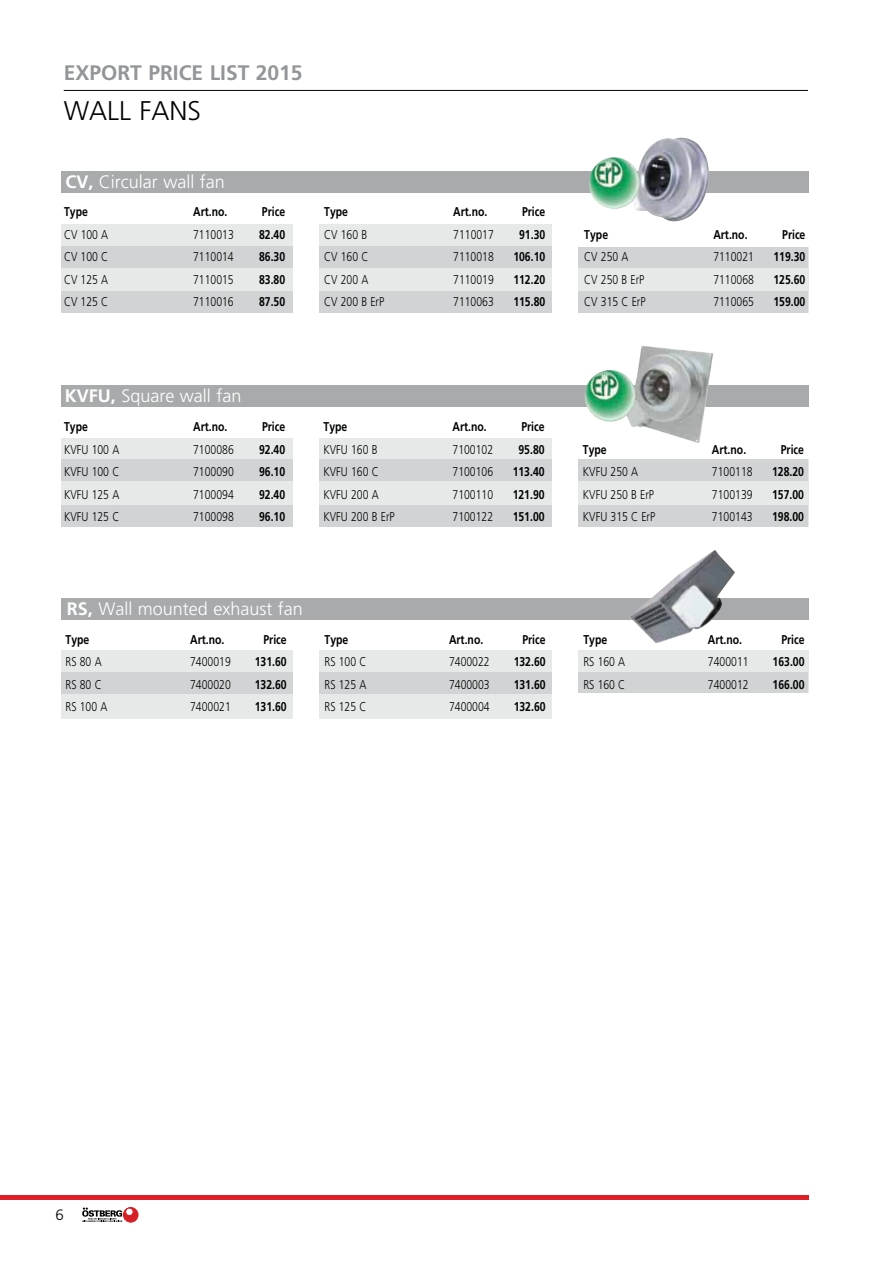
<style>
.page{position:relative;width:893px;height:1263px;background:#fff}
.page>*{position:absolute;margin:0;border:0;box-sizing:border-box;transform-origin:0 0}
.t1{font:300 27px "Frutiger LT Std";color:#010202}
.t2{font:700 21px "Frutiger LT Std";color:#939698}
.t3{font:300 18px "Frutiger LT Std";color:#fff}
.t4{font:300 15px "Frutiger LT Std";color:#010202}
.t5{font:300 12.75px "Frutiger LT Std";color:#010202;scale:.82 1}
.t6{font:700 12.75px "Frutiger LT Std";color:#010202;scale:.82 1}
.s1{font-weight:700}
</style>
<div class="page">
<svg style="left:82px;top:1208px;width:40px;height:14px"></svg>
<div style="left:123px;top:1208px;width:15px;height:14px;background:#d71f27;border-radius:50%"></div>
<div style="left:123px;top:1207px;width:15px;height:15px;border:1px solid #d71f27;border-radius:50%"></div>
<div style="left:126px;top:1208px;width:7px;height:8px;background:#fff;border-radius:50%"></div>
<div style="left:126px;top:1208px;width:7px;height:8px;border:1px solid #d71f27;border-radius:50%"></div>
<div style="left:61px;top:438px;width:747px;height:88px;background:#e7e8e8"></div>
<div style="left:61px;top:460px;width:747px;height:21px;background:#d2d3d4"></div>
<div style="left:61px;top:505px;width:747px;height:21px;background:#d2d3d4"></div>
<div style="left:293px;top:422px;width:26px;height:111px;background:#fff"></div>
<div style="left:552px;top:422px;width:26px;height:110px;background:#fff"></div>
<div style="left:61px;top:385px;width:747px;height:22px;background:#a8aaac"></div>
<div style="left:61px;top:224px;width:747px;height:89px;background:#e7e8e8"></div>
<div style="left:61px;top:246px;width:747px;height:21px;background:#d2d3d4"></div>
<div style="left:61px;top:291px;width:747px;height:22px;background:#d2d3d4"></div>
<div style="left:293px;top:208px;width:26px;height:111px;background:#fff"></div>
<div style="left:552px;top:208px;width:26px;height:111px;background:#fff"></div>
<div style="left:61px;top:171px;width:747px;height:22px;background:#a8aaac"></div>
<div style="left:61px;top:650px;width:747px;height:68px;background:#e7e8e8"></div>
<div style="left:61px;top:672px;width:747px;height:22px;background:#d2d3d4"></div>
<div style="left:293px;top:635px;width:26px;height:110px;background:#fff"></div>
<div style="left:552px;top:634px;width:26px;height:111px;background:#fff"></div>
<div style="left:61px;top:598px;width:747px;height:21px;background:#a8aaac"></div>
<img style="left:629px;top:550px;width:106px;height:93px">
<div style="left:572px;top:693px;width:242px;height:38px;background:#fff"></div>
<hr style="left:0;top:1195px;width:808px;height:4px;background:#de1f26">
<div style="left:575px;top:218px;width:248px;height:29px;background:#fff"></div>
<div style="left:571px;top:431px;width:248px;height:28px;background:#fff"></div>
<img style="left:629px;top:346px;width:84px;height:97px">
<img style="left:584px;top:370px;width:52px;height:51px">
<img style="left:635px;top:138px;width:74px;height:84px">
<img style="left:589px;top:157px;width:51px;height:52px">
<hr style="left:64px;top:90px;width:744px;height:1px;background:#010202">
<h2 class="t2" style="left:64px;top:60px;width:240px">EXPORT PRICE LIST 2015</h2>
<h1 class="t1" style="left:64px;top:99px;width:139px">WALL FANS</h1>
<h3 class="t3" style="left:65px;top:174px;width:161px"><span class="s1">CV,</span> Circular wall fan</h3>
<p class="t6" style="left:64px;top:205px;width:31px">Type</p>
<p class="t6" style="left:193px;top:205px;width:43px">Art.no.</p>
<p class="t6" style="left:262px;top:205px;width:30px">Price</p>
<p class="t5" style="left:64px;top:229px;width:55px">CV 100 A</p>
<p class="t5" style="left:193px;top:229px;width:51px">7110013</p>
<p class="t6" style="left:259px;top:227px;width:33px">82.40</p>
<p class="t5" style="left:64px;top:252px;width:55px">CV 100 C</p>
<p class="t5" style="left:193px;top:252px;width:51px">7110014</p>
<p class="t6" style="left:259px;top:250px;width:33px">86.30</p>
<p class="t5" style="left:64px;top:274px;width:55px">CV 125 A</p>
<p class="t5" style="left:193px;top:274px;width:51px">7110015</p>
<p class="t6" style="left:259px;top:272px;width:33px">83.80</p>
<p class="t5" style="left:64px;top:297px;width:55px">CV 125 C</p>
<p class="t5" style="left:193px;top:297px;width:51px">7110016</p>
<p class="t6" style="left:259px;top:295px;width:33px">87.50</p>
<p class="t6" style="left:324px;top:205px;width:31px">Type</p>
<p class="t6" style="left:453px;top:205px;width:43px">Art.no.</p>
<p class="t6" style="left:522px;top:205px;width:30px">Price</p>
<p class="t5" style="left:324px;top:229px;width:54px">CV 160 B</p>
<p class="t5" style="left:453px;top:229px;width:51px">7110017</p>
<p class="t6" style="left:519px;top:227px;width:33px">91.30</p>
<p class="t5" style="left:324px;top:252px;width:55px">CV 160 C</p>
<p class="t5" style="left:453px;top:252px;width:51px">7110018</p>
<p class="t6" style="left:513px;top:250px;width:40px">106.10</p>
<p class="t5" style="left:324px;top:274px;width:55px">CV 200 A</p>
<p class="t5" style="left:453px;top:274px;width:51px">7110019</p>
<p class="t6" style="left:513px;top:272px;width:40px">112.20</p>
<p class="t5" style="left:324px;top:297px;width:75px">CV 200 B ErP</p>
<p class="t5" style="left:453px;top:297px;width:51px">7110063</p>
<p class="t6" style="left:513px;top:295px;width:40px">115.80</p>
<h3 class="t3" style="left:65px;top:388px;width:178px"><span class="s1">KVFU,</span> Square wall fan</h3>
<p class="t6" style="left:64px;top:419px;width:31px">Type</p>
<p class="t6" style="left:193px;top:419px;width:43px">Art.no.</p>
<p class="t6" style="left:262px;top:419px;width:30px">Price</p>
<p class="t5" style="left:64px;top:444px;width:69px">KVFU 100 A</p>
<p class="t5" style="left:193px;top:444px;width:51px">7100086</p>
<p class="t6" style="left:259px;top:442px;width:33px">92.40</p>
<p class="t5" style="left:64px;top:466px;width:69px">KVFU 100 C</p>
<p class="t5" style="left:193px;top:466px;width:51px">7100090</p>
<p class="t6" style="left:259px;top:464px;width:33px">96.10</p>
<p class="t5" style="left:64px;top:489px;width:69px">KVFU 125 A</p>
<p class="t5" style="left:193px;top:489px;width:51px">7100094</p>
<p class="t6" style="left:259px;top:487px;width:33px">92.40</p>
<p class="t5" style="left:64px;top:511px;width:69px">KVFU 125 C</p>
<p class="t5" style="left:193px;top:511px;width:51px">7100098</p>
<p class="t6" style="left:259px;top:509px;width:33px">96.10</p>
<p class="t6" style="left:323px;top:419px;width:31px">Type</p>
<p class="t6" style="left:452px;top:419px;width:43px">Art.no.</p>
<p class="t6" style="left:521px;top:419px;width:30px">Price</p>
<p class="t5" style="left:323px;top:444px;width:67px">KVFU 160 B</p>
<p class="t5" style="left:452px;top:444px;width:51px">7100102</p>
<p class="t6" style="left:518px;top:442px;width:33px">95.80</p>
<p class="t5" style="left:323px;top:466px;width:69px">KVFU 160 C</p>
<p class="t5" style="left:452px;top:466px;width:51px">7100106</p>
<p class="t6" style="left:513px;top:464px;width:40px">113.40</p>
<p class="t5" style="left:323px;top:489px;width:69px">KVFU 200 A</p>
<p class="t5" style="left:452px;top:489px;width:51px">7100110</p>
<p class="t6" style="left:513px;top:487px;width:40px">121.90</p>
<p class="t5" style="left:323px;top:511px;width:88px">KVFU 200 B ErP</p>
<p class="t5" style="left:452px;top:511px;width:51px">7100122</p>
<p class="t6" style="left:513px;top:509px;width:40px">151.00</p>
<h3 class="t3" style="left:67px;top:601px;width:238px"><span class="s1">RS,</span> Wall mounted exhaust fan</h3>
<p class="t6" style="left:66px;top:632px;width:31px">Type</p>
<p class="t6" style="left:190px;top:632px;width:43px">Art.no.</p>
<p class="t6" style="left:263px;top:632px;width:30px">Price</p>
<p class="t5" style="left:66px;top:656px;width:45px">RS 80 A</p>
<p class="t5" style="left:190px;top:656px;width:51px">7400019</p>
<p class="t6" style="left:255px;top:654px;width:40px">131.60</p>
<p class="t5" style="left:66px;top:679px;width:45px">RS 80 C</p>
<p class="t5" style="left:190px;top:679px;width:51px">7400020</p>
<p class="t6" style="left:255px;top:677px;width:40px">132.60</p>
<p class="t5" style="left:66px;top:701px;width:53px">RS 100 A</p>
<p class="t5" style="left:190px;top:701px;width:51px">7400021</p>
<p class="t6" style="left:255px;top:699px;width:40px">131.60</p>
<p class="t6" style="left:324px;top:632px;width:31px">Type</p>
<p class="t6" style="left:449px;top:632px;width:43px">Art.no.</p>
<p class="t6" style="left:522px;top:632px;width:30px">Price</p>
<p class="t5" style="left:324px;top:656px;width:53px">RS 100 C</p>
<p class="t5" style="left:449px;top:656px;width:51px">7400022</p>
<p class="t6" style="left:514px;top:654px;width:40px">132.60</p>
<p class="t5" style="left:324px;top:679px;width:53px">RS 125 A</p>
<p class="t5" style="left:449px;top:679px;width:51px">7400003</p>
<p class="t6" style="left:514px;top:677px;width:40px">131.60</p>
<p class="t5" style="left:324px;top:701px;width:53px">RS 125 C</p>
<p class="t5" style="left:449px;top:701px;width:51px">7400004</p>
<p class="t6" style="left:514px;top:699px;width:40px">132.60</p>
<p class="t6" style="left:584px;top:227px;width:31px">Type</p>
<p class="t6" style="left:713px;top:227px;width:43px">Art.no.</p>
<p class="t6" style="left:782px;top:227px;width:30px">Price</p>
<p class="t5" style="left:584px;top:252px;width:55px">CV 250 A</p>
<p class="t5" style="left:713px;top:252px;width:51px">7110021</p>
<p class="t6" style="left:773px;top:250px;width:40px">119.30</p>
<p class="t5" style="left:584px;top:274px;width:75px">CV 250 B ErP</p>
<p class="t5" style="left:713px;top:274px;width:51px">7110068</p>
<p class="t6" style="left:773px;top:272px;width:40px">125.60</p>
<p class="t5" style="left:584px;top:297px;width:76px">CV 315 C ErP</p>
<p class="t5" style="left:713px;top:297px;width:51px">7110065</p>
<p class="t6" style="left:773px;top:295px;width:40px">159.00</p>
<p class="t6" style="left:583px;top:442px;width:31px">Type</p>
<p class="t6" style="left:712px;top:442px;width:43px">Art.no.</p>
<p class="t6" style="left:781px;top:442px;width:30px">Price</p>
<p class="t5" style="left:583px;top:466px;width:69px">KVFU 250 A</p>
<p class="t5" style="left:712px;top:466px;width:51px">7100118</p>
<p class="t6" style="left:772px;top:464px;width:40px">128.20</p>
<p class="t5" style="left:583px;top:489px;width:88px">KVFU 250 B ErP</p>
<p class="t5" style="left:712px;top:489px;width:51px">7100139</p>
<p class="t6" style="left:772px;top:487px;width:40px">157.00</p>
<p class="t5" style="left:583px;top:511px;width:90px">KVFU 315 C ErP</p>
<p class="t5" style="left:712px;top:511px;width:51px">7100143</p>
<p class="t6" style="left:772px;top:509px;width:40px">198.00</p>
<p class="t6" style="left:583px;top:632px;width:31px">Type</p>
<p class="t6" style="left:708px;top:632px;width:43px">Art.no.</p>
<p class="t6" style="left:781px;top:632px;width:30px">Price</p>
<p class="t5" style="left:583px;top:656px;width:53px">RS 160 A</p>
<p class="t5" style="left:708px;top:656px;width:51px">7400011</p>
<p class="t6" style="left:772px;top:654px;width:40px">163.00</p>
<p class="t5" style="left:583px;top:679px;width:53px">RS 160 C</p>
<p class="t5" style="left:708px;top:679px;width:51px">7400012</p>
<p class="t6" style="left:772px;top:677px;width:40px">166.00</p>
<p class="t4" style="left:55px;top:1209px;width:10px">6</p>
</div>
